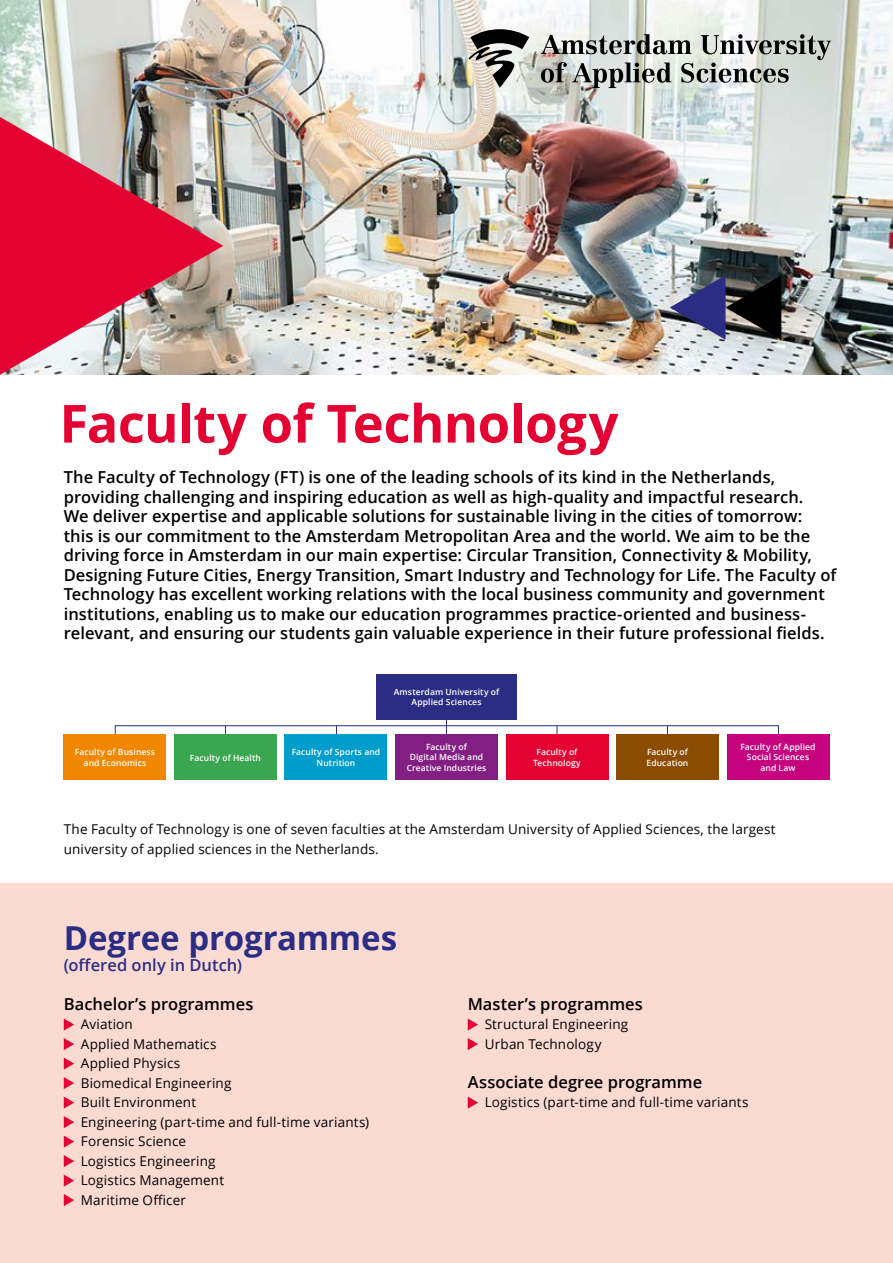
<style>
.page{position:relative;width:893px;height:1263px;background:#fff}
.page>*{position:absolute;margin:0;border:0;box-sizing:border-box;transform-origin:0 0}
.kop_35{font:700 52.5px "Open Sans";letter-spacing:-.01em;color:#e40233}
.kop_22{font:700 33px "Open Sans";letter-spacing:-.005em;color:#2a2d83}
.semi_plat_11{font:600 16.5px/19.5px "Open Sans";color:#000}
.semi_plat_11-2{font:600 16.5px "Open Sans";color:#2a2d83}
.ins{font:13.5px "Open Sans";letter-spacing:.01em;color:#000}
.plat{font:13.5px/19.5px "Open Sans";letter-spacing:.01em;color:#000}
.t1{font:600 8.55px/10.5px "Open Sans";letter-spacing:.01em;color:#fff;text-align:center}
</style>
<div class="page">
<img style="left:0;top:0;width:890px;height:375px">
<svg style="left:890px;top:0;width:3px;height:375px"></svg>
<div style="left:0;top:883px;width:893px;height:380px;background:#fbdad2"></div>
<svg style="left:114px;top:725px;width:665px;height:20px"></svg>
<hr style="left:446px;top:703px;width:1px;height:46px;background:#2a2d83">
<div style="left:376px;top:674px;width:141px;height:46px;background:#2a2d83"></div>
<div style="left:174px;top:734px;width:103px;height:46px;background:#3ba650"></div>
<div style="left:285px;top:734px;width:102px;height:46px;background:#009dcc"></div>
<div style="left:395px;top:734px;width:103px;height:46px;background:#831f82"></div>
<div style="left:506px;top:734px;width:102px;height:46px;background:#e40233"></div>
<div style="left:616px;top:734px;width:103px;height:46px;background:#8b4b00"></div>
<div style="left:64px;top:734px;width:102px;height:46px;background:#f18700"></div>
<div style="left:727px;top:734px;width:102px;height:46px;background:#c6037f"></div>
<svg style="left:64px;top:1018px;width:10px;height:13px"></svg>
<svg style="left:64px;top:1038px;width:10px;height:12px"></svg>
<svg style="left:64px;top:1057px;width:10px;height:13px"></svg>
<svg style="left:64px;top:1077px;width:10px;height:12px"></svg>
<svg style="left:64px;top:1096px;width:10px;height:13px"></svg>
<svg style="left:64px;top:1116px;width:10px;height:12px"></svg>
<svg style="left:64px;top:1135px;width:10px;height:13px"></svg>
<svg style="left:64px;top:1155px;width:10px;height:12px"></svg>
<svg style="left:64px;top:1174px;width:10px;height:13px"></svg>
<svg style="left:64px;top:1194px;width:10px;height:12px"></svg>
<svg style="left:468px;top:1018px;width:10px;height:13px"></svg>
<svg style="left:468px;top:1038px;width:10px;height:12px"></svg>
<svg style="left:468px;top:1096px;width:10px;height:13px"></svg>
<svg style="left:541px;top:34px;width:290px;height:54px;background:#aaaeaa"></svg>
<svg style="left:468px;top:29px;width:61px;height:59px;background:#908f88"></svg>
<img style="left:670px;top:275px;width:111px;height:65px">
<img style="left:0;top:117px;width:223px;height:258px">
<p class="kop_35" style="left:59px;top:386px;width:560px">Faculty of Technology</p>
<p class="semi_plat_11" style="left:64px;top:467px;width:774px">The Faculty of Technology (FT) is one of the leading schools of its kind in the Netherlands, providing challenging and inspiring education as well as high-quality and impactful research.<br>We deliver expertise and applicable solutions for sustainable living in the cities of tomorrow:<br>this is our commitment to the Amsterdam Metropolitan Area and the world. We aim to be the driving force in Amsterdam in our main expertise: Circular Transition, Connectivity &amp; Mobility, Designing Future Cities, Energy Transition, Smart Industry and Technology for Life. The Faculty of Technology has excellent working relations with the local business community and government institutions, enabling us to make our education programmes practice-oriented and business&shy;relevant, and ensuring our students gain valuable experience in their future professional fields.</p>
<p class="t1" style="left:394px;top:686px;width:107px">Amsterdam University of<br>Applied Sciences</p>
<p class="t1" style="left:75px;top:747px;width:82px">Faculty of Business and Economics</p>
<p class="t1" style="left:740px;top:741px;width:77px">Faculty of Applied<br>Social Sciences and Law</p>
<p class="t1" style="left:190px;top:752px;width:72px">Faculty of Health</p>
<p class="t1" style="left:292px;top:747px;width:90px">Faculty of Sports and<br>Nutrition</p>
<p class="t1" style="left:407px;top:741px;width:81px">Faculty of<br>Digital Media and<br>Creative Industries</p>
<p class="t1" style="left:533px;top:747px;width:49px">Faculty of<br>Technology</p>
<p class="t1" style="left:647px;top:747px;width:43px;text-align:left">Faculty of<br>Education</p>
<p class="plat" style="left:64px;top:819px;width:713px">The Faculty of Technology is one of seven faculties at the Amsterdam University of Applied Sciences, the largest university of applied sciences in the Netherlands.</p>
<p class="kop_22" style="left:64px;top:914px;width:335px">Degree programmes</p>
<p class="semi_plat_11-2" style="left:64px;top:953px;width:180px">(offered only in Dutch)</p>
<p class="semi_plat_11" style="left:64px;top:993px;width:191px">Bachelor’s programmes</p>
<p class="ins" style="left:81px;top:1015px;width:54px">Aviation</p>
<p class="ins" style="left:81px;top:1034px;width:137px">Applied Mathematics</p>
<p class="ins" style="left:81px;top:1054px;width:101px">Applied Physics</p>
<p class="ins" style="left:81px;top:1073px;width:152px">Biomedical Engineering</p>
<p class="ins" style="left:81px;top:1093px;width:117px">Built Environment</p>
<p class="ins" style="left:81px;top:1112px;width:290px">Engineering (part-time and full-time variants)</p>
<p class="ins" style="left:81px;top:1132px;width:107px">Forensic Science</p>
<p class="ins" style="left:81px;top:1151px;width:136px">Logistics Engineering</p>
<p class="ins" style="left:81px;top:1171px;width:145px">Logistics Management</p>
<p class="ins" style="left:81px;top:1190px;width:107px">Maritime Officer</p>
<p class="semi_plat_11" style="left:468px;top:993px;width:177px">Master’s programmes</p>
<p class="ins" style="left:485px;top:1015px;width:145px">Structural Engineering</p>
<p class="ins" style="left:485px;top:1034px;width:118px">Urban Technology</p>
<p class="semi_plat_11" style="left:468px;top:1071px;width:236px">Associate degree programme</p>
<p class="ins" style="left:485px;top:1093px;width:265px">Logistics (part-time and full-time variants</p>
</div>
